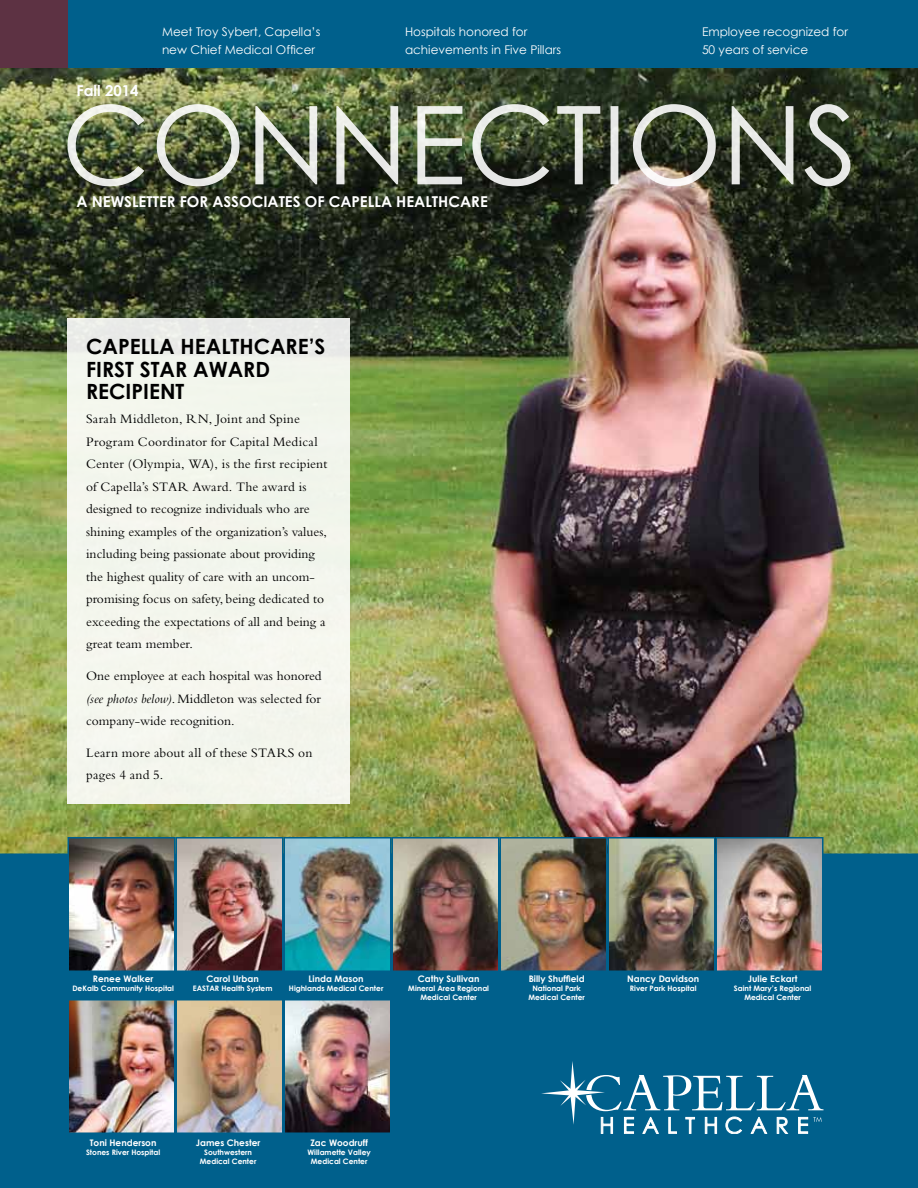
<style>
.page{position:relative;width:918px;height:1188px;background:#fff}
.page>*{position:absolute;margin:0;border:0;box-sizing:border-box;transform-origin:0 0}
.t1{font:700 21px/22.5px "Century Gothic";color:#000}
.t2{font:700 15px "Century Gothic";color:#fff}
.t3{font:13.5px/22.5px "Bembo";color:#000}
.t4{font:12px/18px "Century Gothic";color:#fff}
.t5{font:700 9px "Century Gothic";color:#fff}
.t6{font:700 7.5px/9px "Century Gothic";color:#fff;text-align:center}
.s1{font-style:italic}
</style>
<div class="page">
<img style="left:0;top:68px;width:918px;height:786px">
<div style="left:0;top:854px;width:918px;height:334px;background:#00608c"></div>
<img style="left:68px;top:104px;width:783px;height:82px">
<div style="left:0;top:0;width:918px;height:68px;background:#00608c"></div>
<div style="left:0;top:0;width:68px;height:68px;background:#5d3243"></div>
<svg style="left:541px;top:1061px;width:283px;height:73px;background:#28799e"></svg>
<div style="left:68px;top:318px;width:282px;height:486px;background:#f3f6ed"></div>
<img style="left:71px;top:840px;width:750px;height:129px">
<div style="left:68px;top:837px;width:108px;height:135px;border:2px solid #00608c"></div>
<div style="left:176px;top:837px;width:108px;height:135px;border:2px solid #00608c"></div>
<div style="left:284px;top:837px;width:108px;height:135px;border:2px solid #00608c"></div>
<div style="left:392px;top:837px;width:108px;height:135px;border:2px solid #00608c"></div>
<div style="left:500px;top:837px;width:108px;height:135px;border:2px solid #00608c"></div>
<img style="left:611px;top:840px;width:102px;height:129px">
<div style="left:608px;top:837px;width:108px;height:135px;border:2px solid #00608c"></div>
<div style="left:716px;top:837px;width:108px;height:135px;border:2px solid #00608c"></div>
<img style="left:71px;top:1002px;width:318px;height:129px">
<div style="left:68px;top:999px;width:108px;height:135px;border:2px solid #00608c"></div>
<div style="left:176px;top:999px;width:108px;height:135px;border:2px solid #00608c"></div>
<div style="left:284px;top:999px;width:108px;height:135px;border:2px solid #00608c"></div>
<p class="t2" style="left:76px;top:81px;width:64px">Fall 2014</p>
<p class="t4" style="left:162px;top:22px;width:160px">Meet Troy Sybert, Capella’s new Chief Medical Officer</p>
<p class="t4" style="left:702px;top:22px;width:148px">Employee recognized for<br>50 years of service</p>
<p class="t4" style="left:405px;top:22px;width:158px">Hospitals honored for achievements in Five Pillars</p>
<p class="t2" style="left:76px;top:192px;width:413px">A newsletter for associates of Capella Health care</p>
<h1 class="t1" style="left:86px;top:335px;width:241px">Capella Healthcare’s<br>First STAR AWARD<br>Recipient</h1>
<p class="t3" style="left:86px;top:407px;width:243px">Sarah Middleton, RN, Joint and Spine Program Coordinator for Capital Medical Center (Olympia, WA), is the first recipient of Capella’s STAR Award. The award is designed to recognize individuals who are shining examples of the organization’s values, including being passionate about providing the highest quality of care with an uncom&shy;promising focus on safety, being dedicated to exceeding the expectations of all and being a great team member.</p>
<p class="t3" style="left:86px;top:664px;width:237px;text-align:justify">One employee at each hospital was honored <span class="s1">(see photos below)</span>. Middleton was selected for company-wide recognition.</p>
<p class="t3" style="left:86px;top:741px;width:228px">Learn more about all of these STARS on pages 4 and 5.</p>
<p class="t5" style="left:93px;top:973px;width:62px">Renee Walker</p>
<p class="t6" style="left:72px;top:984px;width:103px">DeKalb Community Hospital</p>
<p class="t5" style="left:207px;top:973px;width:54px">Carol Urban</p>
<p class="t6" style="left:193px;top:984px;width:81px">EASTAR Health System</p>
<p class="t5" style="left:309px;top:973px;width:57px">Linda Mason</p>
<p class="t6" style="left:289px;top:984px;width:96px">Highlands Medical Center</p>
<p class="t5" style="left:418px;top:973px;width:63px">Cathy Sullivan</p>
<p class="t6" style="left:408px;top:984px;width:82px">Mineral Area Regional<br>Medical Center</p>
<p class="t5" style="left:529px;top:973px;width:57px">Billy Shuffield</p>
<p class="t6" style="left:528px;top:984px;width:58px">National Park<br>Medical Center</p>
<p class="t5" style="left:627px;top:973px;width:73px">N ancy Davidson</p>
<p class="t6" style="left:630px;top:984px;width:68px">River Park Hospital</p>
<p class="t5" style="left:748px;top:973px;width:51px">Julie Eckart</p>
<p class="t6" style="left:734px;top:984px;width:79px">Saint Mary’s Regional<br>Medical Center</p>
<p class="t5" style="left:90px;top:1137px;width:68px">Toni Henderson</p>
<p class="t6" style="left:86px;top:1148px;width:76px">Stones River Hospital</p>
<p class="t5" style="left:196px;top:1137px;width:66px">James Chester</p>
<p class="t6" style="left:200px;top:1148px;width:58px">Southwestern<br>Medical Center</p>
<p class="t5" style="left:310px;top:1137px;width:59px">Zac Woodruff</p>
<p class="t6" style="left:308px;top:1148px;width:65px">Willamette Valley<br>Medical Center</p>
</div>
